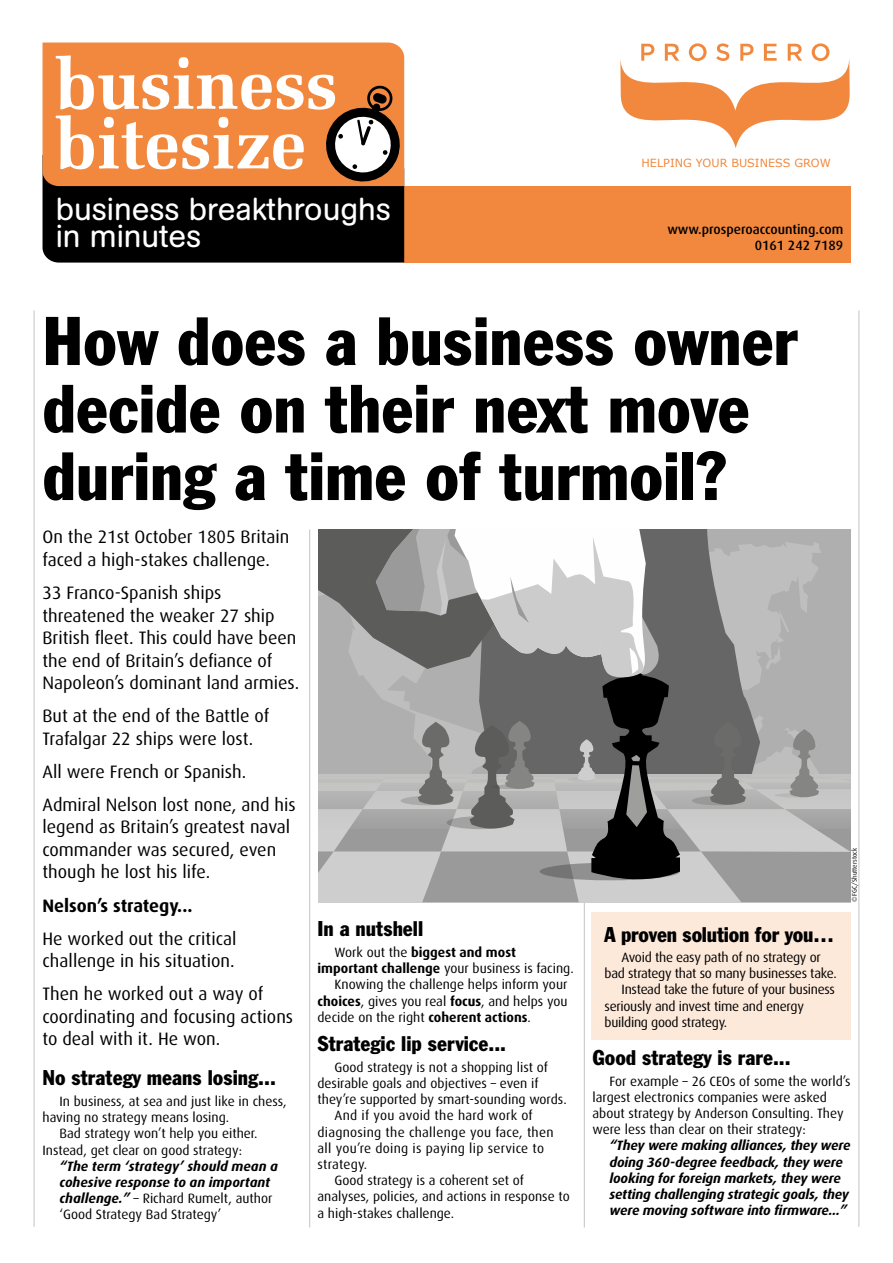
<style>
.page{position:relative;width:893px;height:1263px;background:#fff}
.page>*{position:absolute;margin:0;border:0;box-sizing:border-box;transform-origin:0 0}
.t1{font:condensed 67.5px/67.5px "Franklin Gothic BT";color:#000}
.t2{font:31.5px/27px "AG Buch Rounded BQ";color:#fff}
.t3{font:condensed 21px "Franklin Gothic BT";color:#000}
.t4{font:18px/22.5px "Dax";color:#000}
.t5{font:700 18px "Dax";color:#000}
.t6{font:13.5px/16.2px "Dax";color:#000}
.t7{font:italic 700 13.5px/16.2px "Dax";letter-spacing:-.01em;color:#000}
.t8{font:13.5px "Dax";letter-spacing:-.02em;color:#000}
.t9{font:13.5px "Dax";letter-spacing:.02em;color:#000}
.t10{font:500 13.5px/16.2px "Dax";color:#000;text-align:right}
.t11{font:700 13.5px "Dax";color:#000}
.t12{font:11.25px "Verdana";color:#f1883e}
.t13{font:6.75px "Dax";color:#000}
.s1{font-weight:400;font-style:normal}
.s2{font-weight:400}
.s3{font-weight:700}
</style>
<div class="page">
<hr style="left:34px;top:310px;width:1px;height:917px;background:#c6c6c6">
<hr style="left:858px;top:310px;width:1px;height:917px;background:#c6c6c6">
<div style="left:404px;top:186px;width:446px;height:77px;background:#f1883e"></div>
<div style="left:43px;top:43px;width:361px;height:12px;background:#f1883e"></div>
<svg style="left:43px;top:55px;width:362px;height:208px;background:#936544"></svg>
<svg style="left:358px;top:120px;width:5px;height:24px"></svg>
<div style="left:357px;top:120px;width:7px;height:25px;border:2px solid #000"></div>
<svg style="left:620px;top:43px;width:230px;height:105px"></svg>
<hr style="left:584px;top:789px;width:1px;height:438px;background:#c6c6c6">
<hr style="left:309px;top:529px;width:1px;height:698px;background:#c6c6c6">
<svg style="left:318px;top:529px;width:532px;height:373px;background:#9c9c9c"></svg>
<div style="left:592px;top:912px;width:259px;height:127px;background:#fde9da"></div>
<h2 class="t2" style="left:56px;top:196px;width:337px">business breakthroughs in minutes</h2>
<p class="t12" style="left:641px;top:156px;width:191px">HELPING YOUR BUSINESS GROW</p>
<p class="t10" style="left:667px;top:222px;width:177px">www.prosperoaccounting.com<br>0161 242 7189</p>
<h1 class="t1" style="left:43px;top:305px;width:757px">How does a business owner decide on their next move during a time of turmoil?</h1>
<h3 class="t4" style="left:43px;top:526px;width:248px">On the 21st October 1805 Britain faced a high-stakes challenge.</h3>
<h3 class="t4" style="left:43px;top:582px;width:258px">33 Franco-Spanish ships threatened the weaker 27 ship<br>British fleet. This could have been the end of Britain’s defiance of<br>Napoleon’s dominant land armies.</h3>
<h3 class="t4" style="left:43px;top:705px;width:228px">But at the end of the Battle of<br>Trafalgar 22 ships were lost.</h3>
<h3 class="t4" style="left:43px;top:755px;width:255px;line-height:33.2px">All were French or Spanish.<br>Admiral Nelson lost none, and his</h3>
<h3 class="t4" style="left:43px;top:816px;width:249px">legend as Britain’s greatest naval commander was secured, even though he lost his life.</h3>
<h3 class="t5" style="left:43px;top:895px;width:151px">Nelson’s strategy...</h3>
<h3 class="t4" style="left:43px;top:927px;width:195px">He worked out the critical challenge in his situation.</h3>
<h3 class="t4" style="left:43px;top:983px;width:252px">Then he worked out a way of coordinating and focusing actions to deal with it. He won.</h3>
<h3 class="t3" style="left:43px;top:1064px;width:235px">No strategy means losing...</h3>
<p class="t6" style="left:60px;top:1093px;width:229px">In business, at sea and just like in chess,</p>
<p class="t6" style="left:43px;top:1109px;width:188px">having no strategy means losing.</p>
<p class="t6" style="left:60px;top:1126px;width:200px">Bad strategy won’t help you either.</p>
<p class="t6" style="left:43px;top:1142px;width:201px">Instead, get clear on good strategy:</p>
<p class="t7" style="left:60px;top:1158px;width:220px">“The term ‘strategy’ should mean a cohesive response to an important challenge.” <span class="s1">– Richard Rumelt, author ‘Good Strategy Bad Strategy’</span></p>
<h3 class="t3" style="left:317px;top:915px;width:107px">In a nutshell</h3>
<p class="t11" style="left:334px;top:945px;width:183px"><span class="s2">Work out the</span> biggest and most</p>
<p class="t6" style="left:317px;top:960px;width:258px"><span class="s3">important challenge</span> your business is facing.</p>
<p class="t6" style="left:334px;top:977px;width:234px">Knowing the challenge helps inform your</p>
<p class="t6" style="left:317px;top:993px;width:252px"><span class="s3">choices</span>, gives you real <span class="s3">focus</span>, and helps you</p>
<p class="t6" style="left:317px;top:1009px;width:215px">decide on the right <span class="s3">coherent actions</span>.</p>
<h3 class="t3" style="left:317px;top:1030px;width:190px">Strategic lip service...</h3>
<p class="t6" style="left:334px;top:1059px;width:215px">Good strategy is not a shopping list of</p>
<p class="t6" style="left:317px;top:1075px;width:223px">desirable goals and objectives – even if</p>
<p class="t6" style="left:317px;top:1091px;width:251px">they’re supported by smart-sounding words.</p>
<p class="t9" style="left:334px;top:1108px;width:200px">And if you avoid the hard work of</p>
<p class="t9" style="left:317px;top:1124px;width:238px">diagnosing the challenge you face, then</p>
<p class="t9" style="left:317px;top:1140px;width:228px">all you’re doing is paying lip service to</p>
<p class="t6" style="left:317px;top:1156px;width:51px">strategy.</p>
<p class="t6" style="left:334px;top:1172px;width:191px">Good strategy is a coherent set of</p>
<p class="t6" style="left:317px;top:1189px;width:254px">analyses, policies, and actions in response to</p>
<p class="t6" style="left:317px;top:1205px;width:138px">a high-stakes challenge.</p>
<h3 class="t3" style="left:604px;top:920px;width:231px">A proven solution for you…</h3>
<p class="t8" style="left:621px;top:950px;width:201px">Avoid the easy path of no strategy or</p>
<p class="t8" style="left:604px;top:966px;width:234px">bad strategy that so many businesses take.</p>
<p class="t8" style="left:621px;top:982px;width:215px">Instead take the future of your business</p>
<p class="t8" style="left:604px;top:998px;width:201px">seriously and invest time and energy</p>
<p class="t8" style="left:604px;top:1015px;width:124px">building good strategy.</p>
<p class="t13" style="left:851px;top:901px;width:55px;rotate:-90deg">©FGC/Shutterstock</p>
<h3 class="t3" style="left:592px;top:1044px;width:200px">Good strategy is rare...</h3>
<p class="t6" style="left:592px;top:1073px;width:259px;text-indent:17px">For example – 26 CEOs of some the world’s largest electronics companies were asked about strategy by Anderson Consulting. They were less than clear on their strategy:</p>
<p class="t7" style="left:609px;top:1137px;width:242px">“They were making alliances, they were doing 360-degree feedback, they were looking for foreign markets, they were setting challenging strategic goals, they were moving software into firmware...”</p>
</div>
